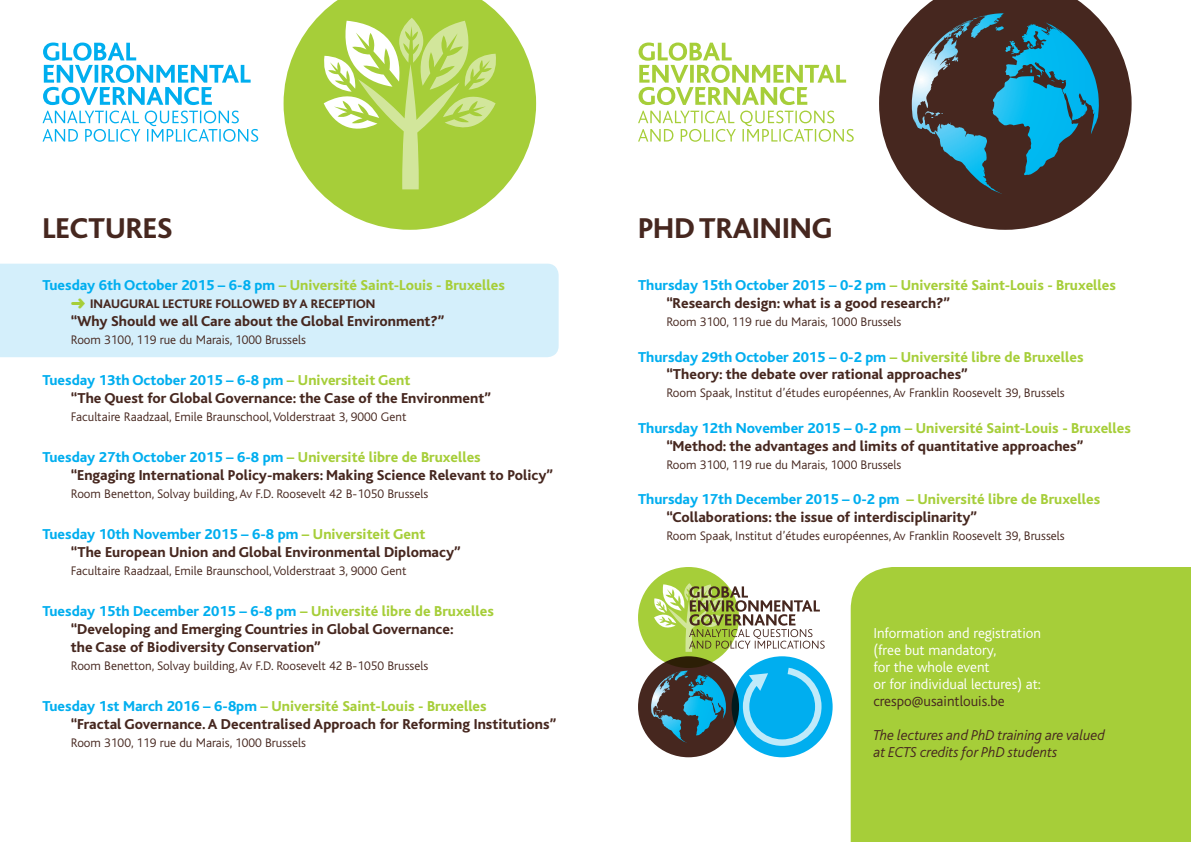
<style>
.page{position:relative;width:1191px;height:842px;background:#fff}
.page>*{position:absolute;margin:0;border:0;box-sizing:border-box;transform-origin:0 0}
.t1{font:800 30px "Bliss";color:#46271f}
.t2{font:800 15px "Bliss";color:#46271f}
.t3{font:800 15px "Bliss";color:#00aeef}
.t4{font:800 15px "Bliss";color:#a6ce39}
.t5{font:300 15px "Bliss";color:#fff}
.t6{font:italic 300 15px "Bliss";color:#46271f}
.t7{font:300 15px "Bliss";color:#46271f}
.t8{font:300 13px "Bliss";color:#46271f}
.t9{font:800 13px "Bliss";color:#46271f}
.s1{color:#00aeef}
.s2{color:#a6ce39}
</style>
<div class="page">
<div style="left:0;top:264px;width:558px;height:93px;background:#d4effb"></div>
<div style="left:850px;top:567px;width:341px;height:275px;background:#a6ce39"></div>
<svg style="left:43px;top:111px;width:215px;height:31px"></svg>
<svg style="left:43px;top:43px;width:208px;height:62px"></svg>
<svg style="left:638px;top:111px;width:215px;height:31px"></svg>
<svg style="left:638px;top:43px;width:208px;height:62px"></svg>
<div style="left:731px;top:656px;width:101px;height:101px;background:#00aeef;border-radius:50%"></div>
<svg style="left:743px;top:668px;width:78px;height:78px"></svg>
<svg style="left:638px;top:656px;width:101px;height:101px;background:#3c4d53"></svg>
<svg style="left:675px;top:671px;width:13px;height:9px"></svg>
<svg style="left:638px;top:567px;width:101px;height:101px;background:#94b333"></svg>
<svg style="left:879px;top:0;width:252px;height:230px;fill:#46271f"></svg>
<svg style="left:971px;top:13px;width:32px;height:25px"></svg>
<svg style="left:283px;top:0;width:253px;height:230px;fill:#a6ce39"></svg>
<svg style="left:323px;top:18px;width:174px;height:171px;background:#b8d863"></svg>
<svg style="left:654px;top:583px;width:170px;height:69px"></svg>
<p class="t1" style="left:43px;top:212px;width:131px">LECTURES</p>
<p class="t4" style="left:43px;top:278px;width:464px"><span class="s1">Tuesday 6th October 2015 – 6-8 pm</span> – Université Saint-Louis - Bruxelles</p>
<p class="t9" style="left:71px;top:297px;width:306px"><span class="s2">➜</span> INAUGURAL LECTURE FOLLOWED BY A RECEPTION</p>
<p class="t2" style="left:71px;top:313px;width:375px">“Why Should we all Care about the Global Environment?”</p>
<p class="t8" style="left:71px;top:333px;width:236px">Room 3100, 119 rue du Marais, 1000 Brussels</p>
<p class="t3" style="left:43px;top:372px;width:369px">Tuesday 13th October 2015 – 6-8 pm <span class="s2">– Universiteit Gent</span></p>
<p class="t2" style="left:71px;top:390px;width:421px">“The Quest for Global Governance: the Case of the Environment”</p>
<p class="t8" style="left:71px;top:410px;width:337px">Facultaire Raadzaal, Emile Braunschool, Volderstraat 3, 9000 Gent</p>
<p class="t3" style="left:43px;top:449px;width:440px">Tuesday 27th October 2015 – 6-8 pm <span class="s2">– Université libre de Bruxelles</span></p>
<p class="t2" style="left:71px;top:467px;width:483px">“Engaging International Policy-makers: Making Science Relevant to Policy”</p>
<p class="t8" style="left:71px;top:487px;width:359px">Room Benetton, Solvay building, Av F.D. Roosevelt 42 B-1050 Brussels</p>
<p class="t3" style="left:43px;top:526px;width:384px">Tuesday 10th November 2015 – 6-8 pm <span class="s2">– Universiteit Gent</span></p>
<p class="t2" style="left:71px;top:544px;width:391px">“The European Union and Global Environmental Diplomacy”</p>
<p class="t8" style="left:71px;top:564px;width:337px">Facultaire Raadzaal, Emile Braunschool, Volderstraat 3, 9000 Gent</p>
<p class="t3" style="left:43px;top:603px;width:453px">Tuesday 15th December 2015 – 6-8 pm <span class="s2">– Université libre de Bruxelles</span></p>
<p class="t2" style="left:71px;top:621px;width:384px">“Developing and Emerging Countries in Global Governance:</p>
<p class="t2" style="left:71px;top:639px;width:251px">the Case of Biodiversity Conservation”</p>
<p class="t8" style="left:71px;top:658px;width:359px">Room Benetton, Solvay building, Av F.D. Roosevelt 42 B-1050 Brussels</p>
<p class="t4" style="left:43px;top:698px;width:446px"><span class="s1">Tuesday 1st March 2016 – 6-8pm</span> – Université Saint-Louis - Bruxelles</p>
<p class="t2" style="left:71px;top:716px;width:487px">“Fractal Governance. A Decentralised Approach for Reforming Institutions”</p>
<p class="t8" style="left:71px;top:735px;width:236px">Room 3100, 119 rue du Marais, 1000 Brussels</p>
<p class="t1" style="left:638px;top:212px;width:196px">PHD TRAINING</p>
<p class="t4" style="left:638px;top:278px;width:479px"><span class="s1">Thursday 15th October 2015 – 0-2 pm</span> – Université Saint-Louis - Bruxelles</p>
<p class="t2" style="left:666px;top:295px;width:285px">“Research design: what is a good research?”</p>
<p class="t8" style="left:666px;top:315px;width:236px">Room 3100, 119 rue du Marais, 1000 Brussels</p>
<p class="t3" style="left:638px;top:349px;width:447px">Thursday 29th October 2015 – 0-2 pm <span class="s2">– Université libre de Bruxelles</span></p>
<p class="t2" style="left:666px;top:367px;width:303px">“Theory: the debate over rational approaches”</p>
<p class="t8" style="left:666px;top:386px;width:400px">Room Spaak, Institut d’études européennes, Av Franklin Roosevelt 39, Brussels</p>
<p class="t4" style="left:638px;top:420px;width:494px"><span class="s1">Thursday 12th November 2015 – 0-2 pm</span> – Université Saint-Louis - Bruxelles</p>
<p class="t2" style="left:666px;top:438px;width:418px">“Method: the advantages and limits of quantitative approaches”</p>
<p class="t8" style="left:666px;top:457px;width:236px">Room 3100, 119 rue du Marais, 1000 Brussels</p>
<p class="t3" style="left:638px;top:492px;width:464px">Thursday 17th December 2015 – 0-2 pm <span class="s2">– Université libre de Bruxelles</span></p>
<p class="t2" style="left:666px;top:509px;width:312px">“Collaborations: the issue of interdisciplinarity”</p>
<p class="t8" style="left:666px;top:529px;width:400px">Room Spaak, Institut d’études européennes, Av Franklin Roosevelt 39, Brussels</p>
<p class="t5" style="left:873px;top:625px;width:169px">Information and registration</p>
<p class="t5" style="left:873px;top:642px;width:124px">(free but mandatory,</p>
<p class="t5" style="left:873px;top:659px;width:118px">for the whole event</p>
<p class="t5" style="left:873px;top:676px;width:169px">or for individual lectures) at:</p>
<p class="t7" style="left:873px;top:693px;width:133px">crespo@usaintlouis.be</p>
<p class="t6" style="left:873px;top:728px;width:233px">The lectures and PhD training are valued</p>
<p class="t6" style="left:873px;top:745px;width:185px">at ECTS credits for PhD students</p>
</div>
